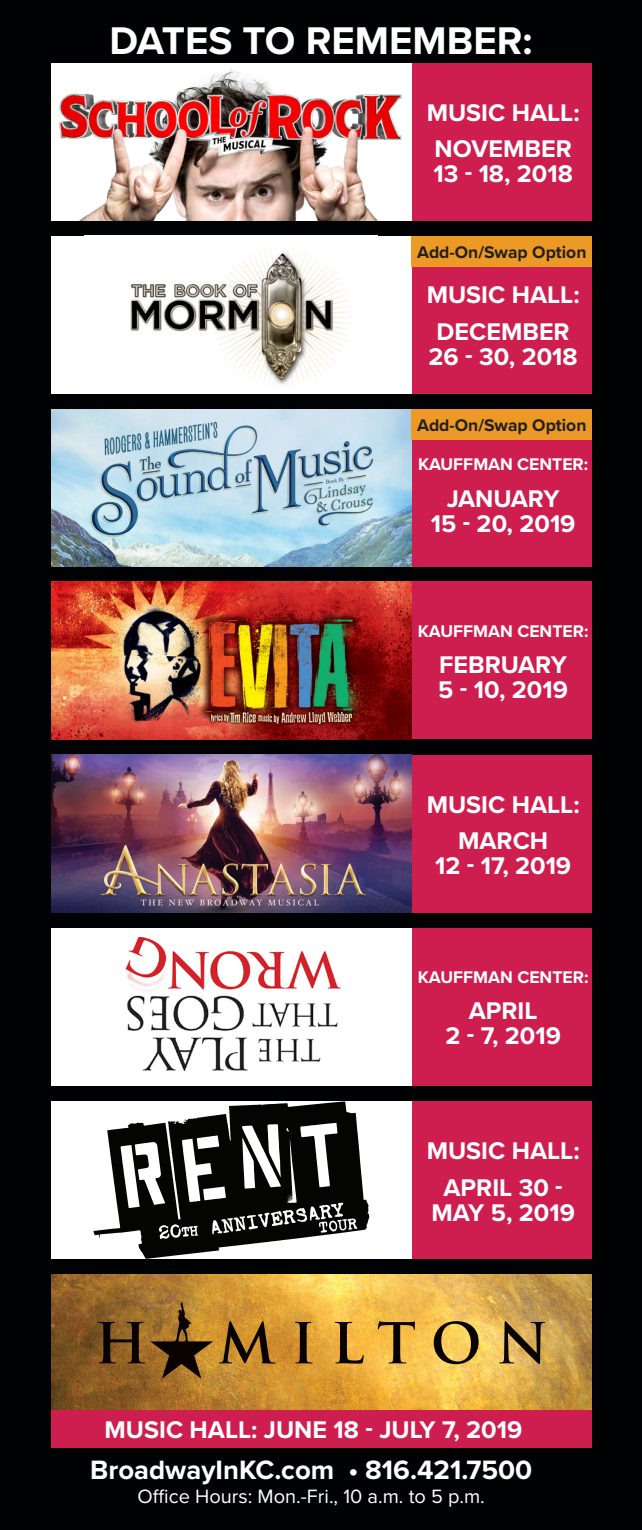
<style>
.page{position:relative;width:642px;height:1530px;background:#fff}
.page>*{position:absolute;margin:0;border:0;box-sizing:border-box;transform-origin:0 0}
.t1{font:700 40px "Proxima Nova";color:#fff}
.Date{font:700 27.5px "Proxima Nova";color:#fff}
.Date-2{font:700 25px/25px "Proxima Nova";color:#fff;text-align:center}
.Date-3{font:20px "Proxima Nova";color:#fff}
.Date-4{font:700 17.5px "Proxima Nova";color:#fff}
.t2{font:700 17.5px "Proxima Nova";color:#231f20}
</style>
<div class="page">
<div style="left:0;top:0;width:641px;height:1530px;background:#010203"></div>
<div style="left:51px;top:236px;width:540px;height:157px;background:#cd1e4f"></div>
<div style="left:51px;top:63px;width:540px;height:157px;background:#cd1e4f"></div>
<div style="left:51px;top:755px;width:540px;height:157px;background:#cd1e4f"></div>
<img style="left:51px;top:755px;width:360px;height:157px">
<div style="left:51px;top:582px;width:540px;height:157px;background:#cd1e4f"></div>
<div style="left:51px;top:928px;width:540px;height:158px;background:#cd1e4f"></div>
<div style="left:51px;top:1101px;width:540px;height:158px;background:#cd1e4f"></div>
<div style="left:51px;top:1409px;width:540px;height:39px;background:#cd1e4f"></div>
<div style="left:51px;top:409px;width:540px;height:158px;background:#cd1e4f"></div>
<img style="left:51px;top:582px;width:360px;height:157px">
<div style="left:51px;top:236px;width:360px;height:157px;background:#fff"></div>
<img style="left:130px;top:248px;width:220px;height:138px">
<img style="left:51px;top:409px;width:360px;height:158px">
<div style="left:51px;top:1101px;width:360px;height:158px;background:#fff"></div>
<svg style="left:93px;top:1101px;width:276px;height:158px;fill:#040503"></svg>
<svg style="left:170px;top:1119px;width:18px;height:5px"></svg>
<svg style="left:286px;top:1212px;width:5px;height:3px"></svg>
<svg style="left:323px;top:1207px;width:4px;height:3px"></svg>
<svg style="left:330px;top:1222px;width:5px;height:8px"></svg>
<div style="left:51px;top:928px;width:360px;height:158px;background:#fff"></div>
<img style="left:125px;top:937px;width:216px;height:134px">
<img style="left:51px;top:63px;width:353px;height:157px">
<div style="left:411px;top:236px;width:180px;height:30px;background:#ec9925"></div>
<div style="left:411px;top:409px;width:180px;height:31px;background:#ec9925"></div>
<img style="left:51px;top:1275px;width:540px;height:134px">
<svg style="left:98px;top:1301px;width:115px;height:78px"></svg>
<svg style="left:219px;top:1321px;width:56px;height:43px"></svg>
<svg style="left:295px;top:1322px;width:17px;height:41px"></svg>
<svg style="left:334px;top:1322px;width:29px;height:42px"></svg>
<svg style="left:377px;top:1321px;width:37px;height:42px"></svg>
<svg style="left:433px;top:1321px;width:45px;height:43px"></svg>
<svg style="left:498px;top:1321px;width:47px;height:43px"></svg>
<img style="left:86px;top:417px;width:291px;height:124px">
<p class="t1" style="left:109px;top:11px;width:424px">DATES TO REMEMBER:</p>
<p class="Date-2" style="left:426px;top:99px;width:154px">MUSIC HALL:</p>
<p class="Date-2" style="left:433px;top:136px;width:141px;text-align:left">NOVEMBER<br>13 - 18, 2018</p>
<p class="t2" style="left:417px;top:239px;width:171px">Add-On/Swap Option</p>
<p class="Date-2" style="left:426px;top:282px;width:154px">MUSIC HALL:</p>
<p class="Date-2" style="left:428px;top:318px;width:150px">DECEMBER<br>26 - 30, 2018</p>
<p class="t2" style="left:417px;top:413px;width:171px">Add-On/Swap Option</p>
<p class="Date-4" style="left:418px;top:451px;width:172px">KAUFFMAN CENTER:</p>
<p class="Date-2" style="left:446px;top:485px;width:114px">JANUARY</p>
<p class="Date-2" style="left:430px;top:510px;width:146px">15 - 20, 2019</p>
<p class="Date-4" style="left:417px;top:618px;width:172px">KAUFFMAN CENTER:</p>
<p class="Date-2" style="left:439px;top:652px;width:129px">FEBRUARY</p>
<p class="Date-2" style="left:438px;top:677px;width:131px">5 - 10, 2019</p>
<p class="Date-2" style="left:426px;top:792px;width:154px">MUSIC HALL:</p>
<p class="Date-2" style="left:458px;top:828px;width:91px">MARCH</p>
<p class="Date-2" style="left:435px;top:853px;width:137px">12 - 17, 2019</p>
<p class="Date-4" style="left:417px;top:964px;width:172px">KAUFFMAN CENTER:</p>
<p class="Date-2" style="left:468px;top:998px;width:70px">APRIL</p>
<p class="Date-2" style="left:445px;top:1023px;width:117px">2 - 7, 2019</p>
<p class="Date-2" style="left:426px;top:1138px;width:154px">MUSIC HALL:</p>
<p class="Date-2" style="left:431px;top:1174px;width:145px">APRIL 30 -<br>MAY 5, 2019</p>
<p class="Date-2" style="left:104px;top:1417px;width:419px">MUSIC HALL: JUNE 18 - JULY 7, 2019</p>
<p class="Date" style="left:90px;top:1450px;width:443px">BroadwayInKC.com • 816.421.7500</p>
<p class="Date-3" style="left:137px;top:1482px;width:348px">Office Hours: Mon.-Fri., 10 a.m. to 5 p.m.</p>
</div>
